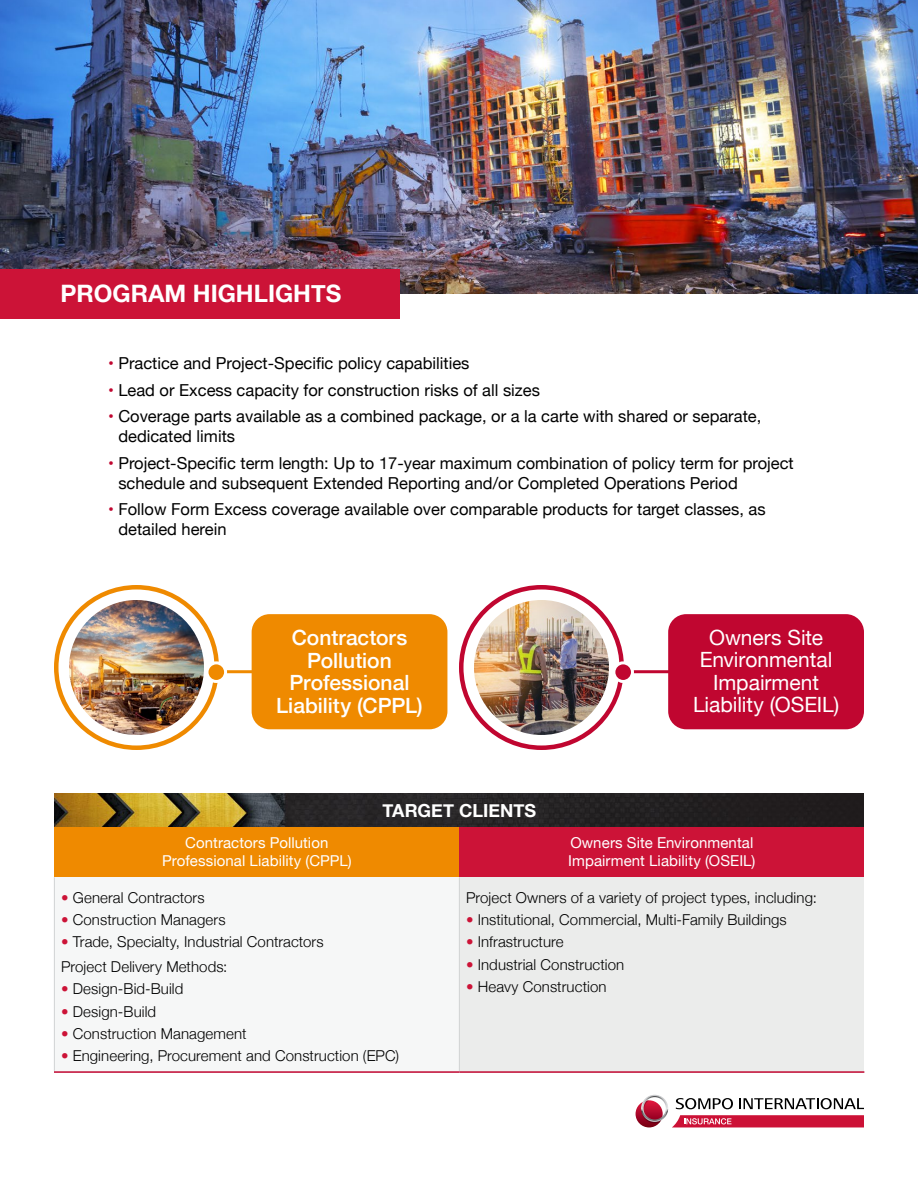
<style>
.page{position:relative;width:918px;height:1188px;background:#fff}
.page>*{position:absolute;margin:0;border:0;box-sizing:border-box;transform-origin:0 0}
.t1{font:700 24px "Helvetica Neue";color:#fff}
.t2{font:21px/22.5px "Helvetica Neue";letter-spacing:-.005em;color:#fff;text-align:center}
.t3{font:500 21px/22.5px "Helvetica Neue";color:#fff;text-align:center}
.t4{font:700 18px "Helvetica Neue";letter-spacing:.005em;color:#fff}
.t5{font:16.5px/19.8px "Helvetica Neue";color:#000}
.t6{font:300 15px/24.8px "Helvetica Neue";letter-spacing:.005em;color:#000}
.t7{font:15px/18px "Helvetica Neue";letter-spacing:.005em;color:#fff;text-align:center}
.s1{color:#c00630}
.s2{color:#cc1337}
</style>
<div class="page">
<img style="left:55px;top:793px;width:808px;height:33px">
<div style="left:54px;top:827px;width:405px;height:50px;background:#ef8a00"></div>
<div style="left:459px;top:827px;width:405px;height:50px;background:#cc1337"></div>
<div style="left:54px;top:877px;width:405px;height:195px;background:#f6f7f7"></div>
<div style="left:459px;top:877px;width:405px;height:195px;background:#ebeceb"></div>
<hr style="left:54px;top:877px;width:1px;height:194px;background:#d1d3d4">
<hr style="left:459px;top:877px;width:1px;height:194px;background:#d1d3d4">
<hr style="left:54px;top:1071px;width:405px;height:2px;background:#c00630">
<hr style="left:459px;top:1071px;width:405px;height:2px;background:#c00630">
<svg style="left:636px;top:1100px;width:27px;height:27px"></svg>
<svg style="left:641px;top:1095px;width:223px;height:32px"></svg>
<img style="left:0;top:0;width:918px;height:294px">
<div style="left:0;top:269px;width:400px;height:50px;background:#cc1337"></div>
<div style="left:252px;top:614px;width:195px;height:115px;background:#ef8a00;border-radius:18px"></div>
<img style="left:69px;top:600px;width:135px;height:135px;border-radius:67px">
<div style="left:54px;top:585px;width:165px;height:165px;border:4px solid #ef8a00;border-radius:50%"></div>
<hr style="left:219px;top:670px;width:65px;height:3px;background:#ef8a00">
<svg style="left:207px;top:663px;width:19px;height:18px"></svg>
<div style="left:205px;top:661px;width:22px;height:22px;border:3px solid #fff;border-radius:50%"></div>
<div style="left:668px;top:614px;width:196px;height:115px;background:#c00630;border-radius:18px"></div>
<img style="left:474px;top:600px;width:135px;height:135px;border-radius:68px">
<div style="left:459px;top:585px;width:165px;height:165px;border:4px solid #c00630;border-radius:50%"></div>
<hr style="left:626px;top:670px;width:65px;height:3px;background:#c00630">
<div style="left:614px;top:663px;width:18px;height:18px;background:#c00630;border-radius:50%"></div>
<div style="left:612px;top:661px;width:22px;height:22px;border:3px solid #fff;border-radius:50%"></div>
<h1 class="t1" style="left:60px;top:275px;width:282px">PROGRAM HIGHLIGHTS</h1>
<p class="t5" style="left:108px;top:354px;width:363px"><span class="s1">•</span> Practice and Project-Specific policy capabilities</p>
<p class="t5" style="left:108px;top:381px;width:434px"><span class="s1">•</span> Lead or Excess capacity for construction risks of all sizes</p>
<p class="t5" style="left:118px;top:408px;width:644px;text-indent:-10px"><span class="s1">•</span> Coverage parts available as a combined package, or a la carte with shared or separate, dedicated limits</p>
<p class="t5" style="left:118px;top:454px;width:677px;text-indent:-10px"><span class="s1">•</span> Project-Specific term length: Up to 17-year maximum combination of policy term for project schedule and subsequent Extended Reporting and/or Completed Operations Period</p>
<p class="t5" style="left:118px;top:500px;width:649px;text-indent:-10px"><span class="s1">•</span> Follow Form Excess coverage available over comparable products for target classes, as detailed herein</p>
<p class="t3" style="left:276px;top:625px;width:148px">Contractors<br>Pollution<br>Professional<br>Liability (CPPL)</p>
<p class="t2" style="left:693px;top:627px;width:148px">Owners Site<br>Environmental<br>Impairment<br>Liability (OSEIL)</p>
<p class="t4" style="left:383px;top:796px;width:155px">TARGET CLIENTS</p>
<p class="t7" style="left:162px;top:835px;width:191px">Contractors Pollution<br>Professional Liability (CPPL)</p>
<p class="t7" style="left:568px;top:835px;width:189px;text-align:left">Owners Site Environmental<br>Impairment Liability (OSEIL)</p>
<p class="t6" style="left:61px;top:884px;width:145px"><span class="s2">•</span> General Contractors</p>
<p class="t6" style="left:61px;top:906px;width:166px"><span class="s2">•</span> Construction Managers</p>
<p class="t6" style="left:61px;top:928px;width:264px"><span class="s2">•</span> Trade, Specialty, Industrial Contractors<br>Project Delivery Methods:</p>
<p class="t6" style="left:61px;top:975px;width:124px"><span class="s2">•</span> Design-Bid-Build</p>
<p class="t6" style="left:61px;top:998px;width:97px"><span class="s2">•</span> Design-Build</p>
<p class="t6" style="left:61px;top:1020px;width:187px"><span class="s2">•</span> Construction Management</p>
<p class="t6" style="left:61px;top:1042px;width:339px"><span class="s2">•</span> Engineering, Procurement and Construction (EPC)</p>
<p class="t6" style="left:466px;top:884px;width:352px">Project Owners of a variety of project types, including:</p>
<p class="t6" style="left:466px;top:906px;width:322px"><span class="s2">•</span> Institutional, Commercial, Multi-Family Buildings</p>
<p class="t6" style="left:466px;top:928px;width:99px"><span class="s2">•</span> Infrastructure</p>
<p class="t6" style="left:466px;top:951px;width:160px"><span class="s2">•</span> Industrial Construction</p>
<p class="t6" style="left:466px;top:973px;width:142px"><span class="s2">•</span> Heavy Construction</p>
</div>
